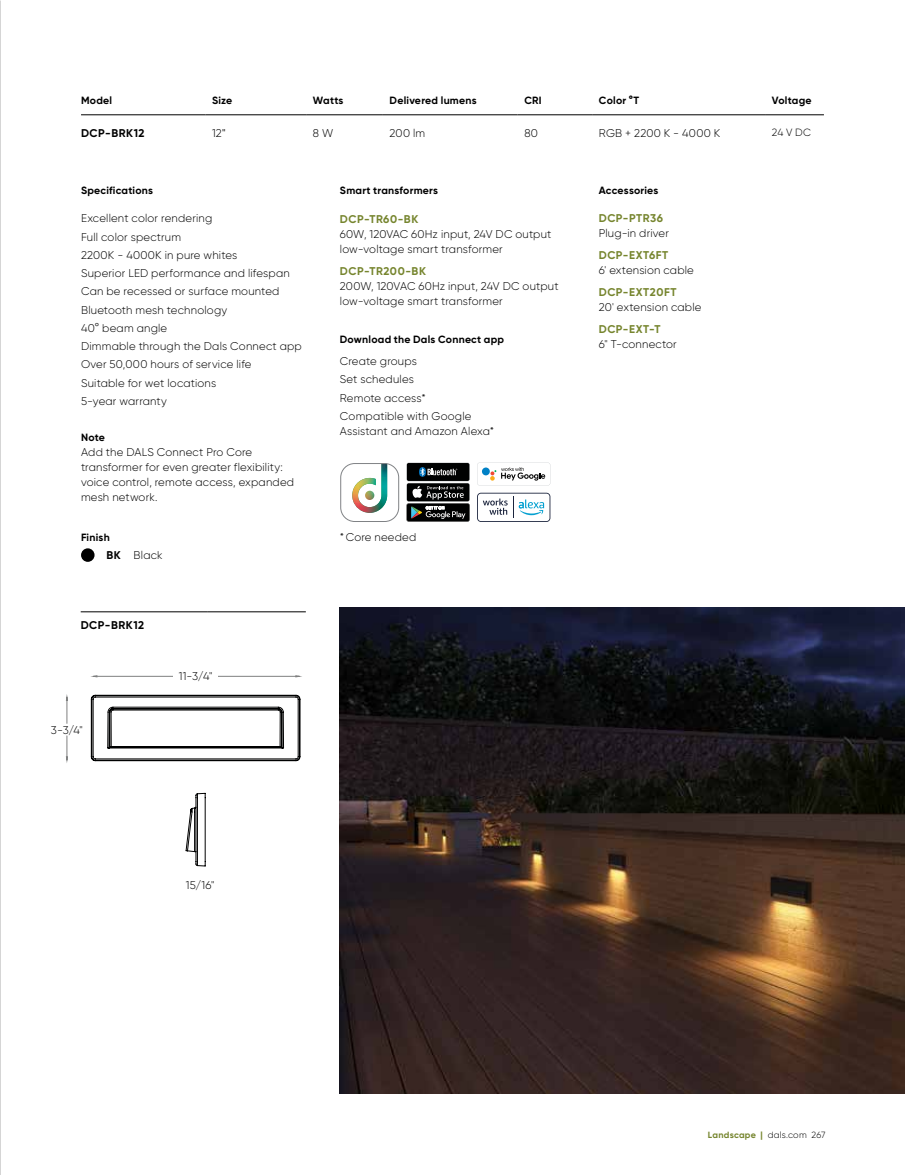
<style>
.page{position:relative;width:905px;height:1175px;background:#fff}
.page>*{position:absolute;margin:0;border:0;box-sizing:border-box;transform-origin:0 0}
.t1{font:300 11.25px/18.3px "Gilroy";letter-spacing:.015em;color:#000}
.t2{font:700 11.25px "Gilroy";letter-spacing:.045em;color:#76852e}
.t3{font:700 11.25px "Gilroy";letter-spacing:.045em;color:#000}
.t4{font:700 10.5px "Gilroy";letter-spacing:.02em;color:#000}
.t5{font:300 10.5px "Gilroy";color:#000}
.t6{font:300 9px "Gilroy";letter-spacing:.02em;color:#000}
.s1{font-weight:400}
.s2{font-weight:700}
.s3{font-weight:700;color:#76852e}
</style>
<div class="page">
<div style="left:81px;top:548px;width:13px;height:14px;background:#000;border-radius:50%"></div>
<svg style="left:477px;top:462px;width:73px;height:23px"></svg>
<div style="left:482px;top:467px;width:8px;height:8px;background:#0081c6;border-radius:50%"></div>
<svg style="left:477px;top:493px;width:73px;height:29px"></svg>
<img style="left:352px;top:465px;width:35px;height:48px">
<div style="left:340px;top:463px;width:59px;height:59px;border:1px solid #808285;border-radius:14px"></div>
<div style="left:407px;top:483px;width:62px;height:18px;background:#000101;border-radius:2px"></div>
<svg style="left:406px;top:486px;width:64px;height:36px"></svg>
<svg style="left:406px;top:462px;width:64px;height:19px"></svg>
<div style="left:407px;top:463px;width:62px;height:18px;background:#000101;border-radius:2px"></div>
<svg style="left:419px;top:467px;width:38px;height:9px"></svg>
<img style="left:340px;top:608px;width:564px;height:486px">
<hr style="left:81px;top:114px;width:124px;height:1px;background:#000">
<hr style="left:205px;top:114px;width:101px;height:1px;background:#000">
<hr style="left:306px;top:114px;width:77px;height:1px;background:#000">
<hr style="left:383px;top:114px;width:134px;height:1px;background:#000">
<hr style="left:517px;top:114px;width:75px;height:1px;background:#000">
<hr style="left:592px;top:114px;width:173px;height:1px;background:#000">
<hr style="left:765px;top:114px;width:59px;height:1px;background:#000">
<hr style="left:81px;top:611px;width:126px;height:1px;background:#000">
<hr style="left:207px;top:611px;width:99px;height:1px;background:#000">
<svg style="left:93px;top:675px;width:207px;height:2px"></svg>
<svg style="left:90px;top:694px;width:211px;height:67px"></svg>
<svg style="left:185px;top:792px;width:21px;height:74px"></svg>
<div style="left:173px;top:671px;width:45px;height:8px;background:#fff"></div>
<svg style="left:65px;top:696px;width:3px;height:65px"></svg>
<div style="left:45px;top:725px;width:44px;height:9px;background:#fff"></div>
<p class="t4" style="left:81px;top:94px;width:33px">Model</p>
<p class="t4" style="left:212px;top:94px;width:22px">Size</p>
<p class="t4" style="left:313px;top:94px;width:32px">Watts</p>
<p class="t4" style="left:389px;top:94px;width:89px">Delivered lumens</p>
<p class="t4" style="left:524px;top:94px;width:19px">CRI</p>
<p class="t4" style="left:599px;top:94px;width:42px">Color °T</p>
<p class="t4" style="left:771px;top:94px;width:41px">Voltage</p>
<p class="t3" style="left:81px;top:126px;width:65px">DCP-BRK12</p>
<p class="t1" style="left:212px;top:124px;width:15px">12<span class="s1">"</span></p>
<p class="t1" style="left:313px;top:124px;width:22px">8 W</p>
<p class="t1" style="left:389px;top:124px;width:37px">200 lm</p>
<p class="t1" style="left:524px;top:124px;width:15px">80</p>
<p class="t1" style="left:599px;top:124px;width:123px">RGB + 2200 K - 4000 K</p>
<p class="t5" style="left:771px;top:126px;width:41px">24 V DC</p>
<p class="t4" style="left:81px;top:184px;width:73px">Specifications</p>
<p class="t1" style="left:81px;top:209px;width:222px">Excellent color rendering<br>Full color spectrum<br>2200K - 4000K in pure whites<br>Superior LED performance and lifespan<br>Can be recessed or surface mounted<br>Bluetooth mesh technology<br>40° beam angle<br>Dimmable through the Dals Connect app<br>Over 50,000 hours of service life<br>Suitable for wet locations<br>5-year warranty</p>
<p class="t4" style="left:81px;top:431px;width:26px">Note</p>
<p class="t1" style="left:81px;top:444px;width:215px;line-height:15px">Add the DALS Connect Pro Core transformer for even greater flexibility: voice control, remote access, expanded mesh network.</p>
<p class="t4" style="left:81px;top:530px;width:30px">Finish</p>
<p class="t1" style="left:107px;top:545px;width:58px"><span class="s2">BK</span> Black</p>
<p class="t3" style="left:81px;top:617px;width:65px">DCP-BRK12</p>
<p class="t1" style="left:51px;top:720px;width:33px">3-3/4"</p>
<p class="t1" style="left:179px;top:666px;width:35px">11-3/4"</p>
<p class="t4" style="left:340px;top:184px;width:100px">Smart transformers</p>
<p class="t2" style="left:340px;top:212px;width:80px">DCP-TR60-BK</p>
<p class="t1" style="left:340px;top:226px;width:213px;line-height:15px">60W, 120VAC 60Hz input, 24V DC output low-voltage smart transformer</p>
<p class="t2" style="left:340px;top:264px;width:88px">DCP-TR200-BK</p>
<p class="t1" style="left:340px;top:278px;width:220px;line-height:15px">200W, 120VAC 60Hz input, 24V DC output low-voltage smart transformer</p>
<p class="t4" style="left:340px;top:333px;width:166px">Download the Dals Connect app</p>
<p class="t1" style="left:340px;top:352px;width:133px">Create groups<br>Set schedules<br>Remote access*<br>Compatible with Google</p>
<p class="t1" style="left:340px;top:422px;width:156px">Assistant and Amazon Alexa*</p>
<p class="t1" style="left:340px;top:528px;width:78px">*Core needed</p>
<p class="t4" style="left:598px;top:184px;width:61px">Accessories</p>
<p class="t2" style="left:598px;top:211px;width:66px">DCP-PTR36</p>
<p class="t1" style="left:598px;top:224px;width:72px">Plug-in driver</p>
<p class="t2" style="left:598px;top:248px;width:71px">DCP-EXT6FT</p>
<p class="t1" style="left:598px;top:261px;width:97px">6' extension cable</p>
<p class="t2" style="left:598px;top:285px;width:79px">DCP-EXT20FT</p>
<p class="t1" style="left:598px;top:298px;width:104px">20' extension cable</p>
<p class="t2" style="left:598px;top:322px;width:63px">DCP-EXT-T</p>
<p class="t1" style="left:598px;top:334px;width:79px">6" T-connector</p>
<p class="t1" style="left:186px;top:875px;width:30px">15/16"</p>
<p class="t6" style="left:708px;top:1129px;width:119px"><span class="s3">Landscape |</span> dals.com 267</p>
</div>
